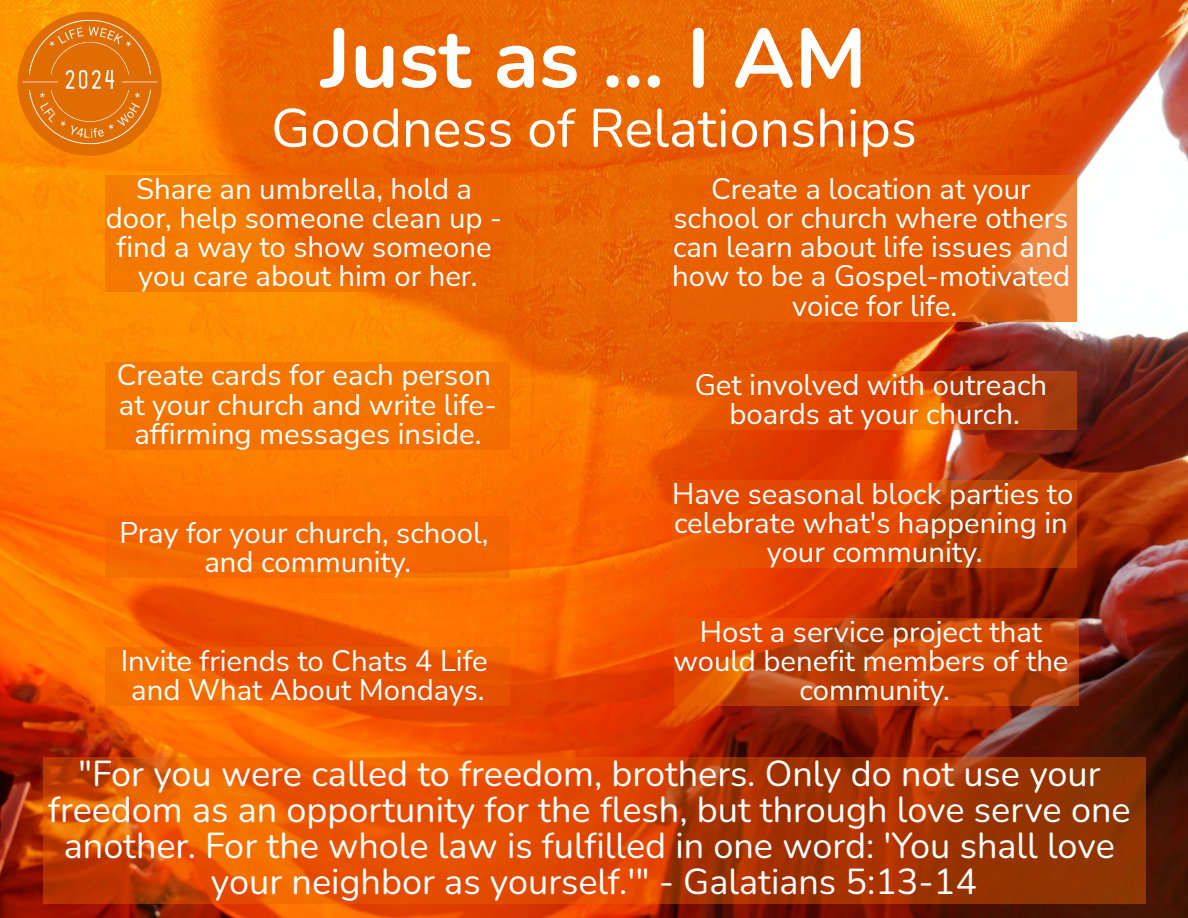
<style>
.page{position:relative;width:1188px;height:918px;background:#fff}
.page>*{position:absolute;margin:0;border:0;box-sizing:border-box;transform-origin:0 0}
.t1{font:700 83.25px "Nunito";color:#fff}
.t2{font:54px "Nunito";color:#fff}
.t3{font:36px/36px "Nunito";color:#fff;text-align:center}
.t4{font:29.25px/29.2px "Nunito Sans";color:#fff;text-align:center}
</style>
<div class="page">
<img style="left:0;top:0;width:1188px;height:918px">
<div style="left:672px;top:175px;width:405px;height:146px;background:#e96002"></div>
<svg style="left:672px;top:371px;width:405px;height:59px;background:#d34b03"></svg>
<svg style="left:672px;top:480px;width:405px;height:88px;background:#d64700"></svg>
<svg style="left:674px;top:618px;width:405px;height:88px;background:#c84505"></svg>
<svg style="left:105px;top:647px;width:405px;height:59px;background:#eb5a00"></svg>
<div style="left:105px;top:516px;width:405px;height:62px;background:#f46700"></div>
<div style="left:105px;top:362px;width:405px;height:87px;background:#f47300"></div>
<svg style="left:105px;top:175px;width:405px;height:117px;background:#ee6c00"></svg>
<svg style="left:43px;top:757px;width:1102px;height:146px;background:#c44401"></svg>
<img style="left:0;top:0;width:202px;height:195px">
<p class="t1" style="left:321px;top:3px;width:547px">Just as ... I AM</p>
<p class="t2" style="left:271px;top:92px;width:647px">Goodness of Relationships</p>
<p class="t4" style="left:106px;top:174px;width:398px">Share an umbrella, hold a door, help someone clean up - find a way to show someone you care about him or her.</p>
<p class="t4" style="left:117px;top:361px;width:381px">Create cards for each person at your church and write life&shy;affirming messages inside.</p>
<p class="t4" style="left:120px;top:519px;width:371px">Pray for your church, school, and community.</p>
<p class="t4" style="left:121px;top:647px;width:368px">Invite friends to Chats 4 Life and What About Mondays.</p>
<p class="t4" style="left:672px;top:174px;width:399px">Create a location at your school or church where others can learn about life issues and how to be a Gospel-motivated voice for life.</p>
<p class="t4" style="left:695px;top:371px;width:354px">Get involved with outreach boards at your church.</p>
<p class="t4" style="left:672px;top:480px;width:403px">Have seasonal block parties to celebrate what's happening in your community.</p>
<p class="t4" style="left:673px;top:618px;width:397px">Host a service project that would benefit members of the community.</p>
<p class="t3" style="left:48px;top:757px;width:1084px">"For you were called to freedom, brothers. Only do not use your freedom as an opportunity for the flesh, but through love serve one another. For the whole law is fulfilled in one word: 'You shall love your neighbor as yourself.'" - Galatians 5:13-14</p>
</div>
